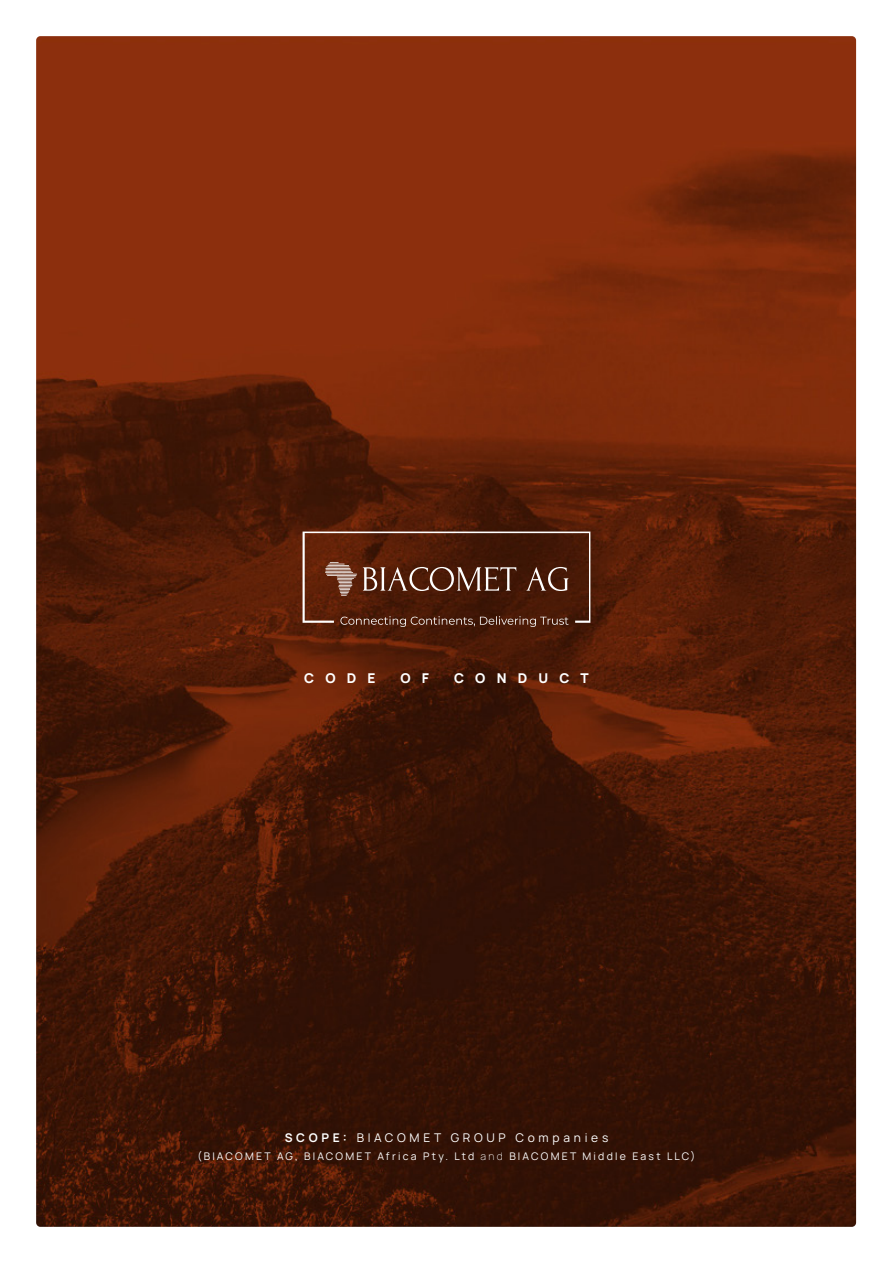
<style>
.page{position:relative;width:893px;height:1263px;background:#fff}
.page>*{position:absolute;margin:0;border:0;box-sizing:border-box;transform-origin:0 0}
.t1{font:800 13.5px "Manrope";letter-spacing:.825em;color:#fff}
.t2{font:12px "Manrope";letter-spacing:.31em;color:#fff}
.t3{font:10.5px "Manrope";letter-spacing:.21em;color:#fff}
.s1{font-weight:700}
.s2{font-weight:200}
</style>
<div class="page">
<img style="left:36px;top:36px;width:820px;height:1191px">
<svg style="left:303px;top:531px;width:287px;height:95px;background:#5d2f1d"></svg>
<p class="t1" style="left:304px;top:667px;width:73px">CODE</p>
<p class="t1" style="left:400px;top:667px;width:30px">O F</p>
<p class="t1" style="left:454px;top:667px;width:136px">CONDUCT</p>
<p class="t2" style="left:285px;top:1128px;width:325px"><span class="s1">SCOPE:</span> BIACOMET GROUP Companies</p>
<p class="t3" style="left:198px;top:1148px;width:499px">(BIACOMET AG, BIACOMET Africa Pty. Ltd <span class="s2">and</span> BIACOMET Middle East LLC)</p>
</div>
